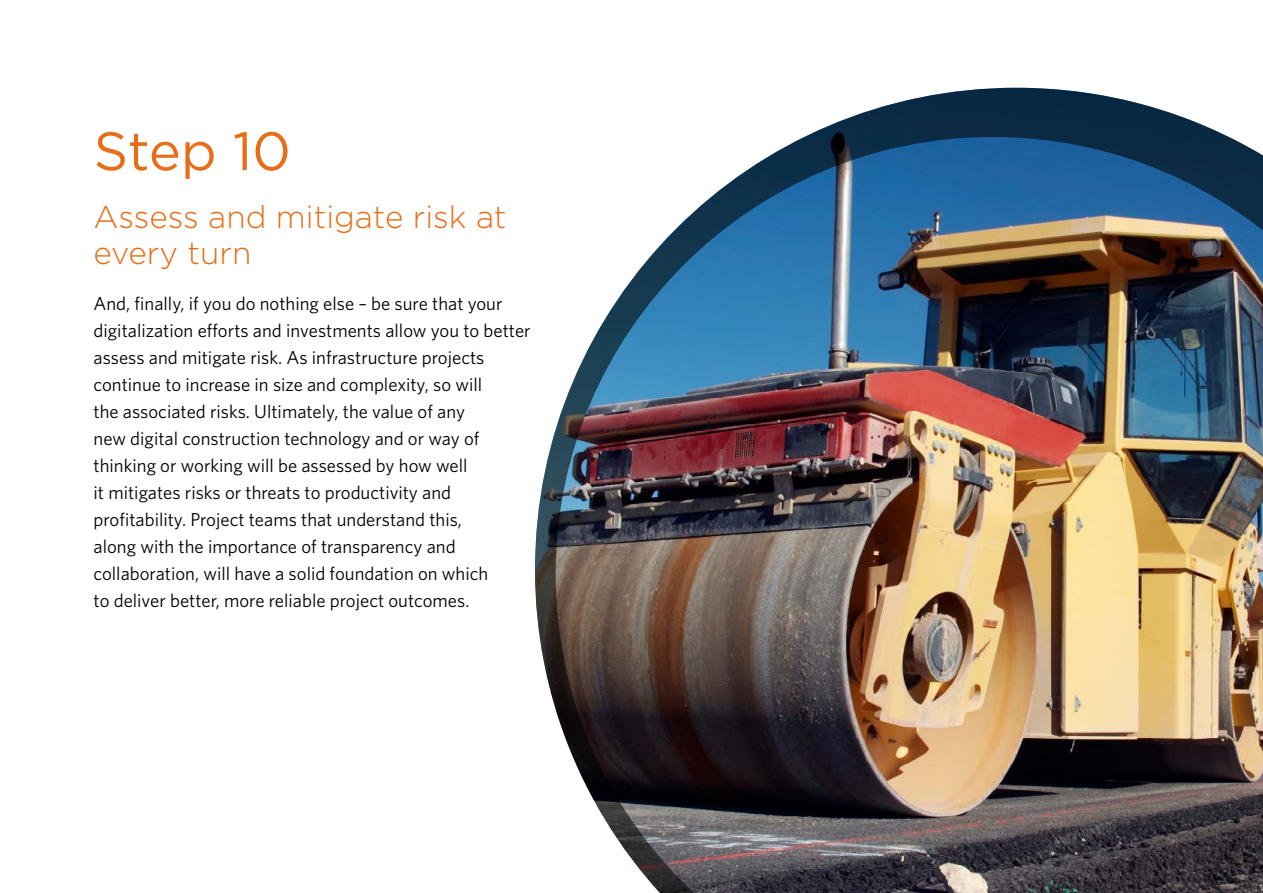
<style>
.page{position:relative;width:1263px;height:893px;background:#fff}
.page>*{position:absolute;margin:0;border:0;box-sizing:border-box;transform-origin:0 0}
.t1{font:54px "Gotham";letter-spacing:-.005em;color:#e86d17}
.t2{font:300 31.5px/36px "Gotham";color:#e86d17}
.t3{font:18.75px/27px "Whitney";color:#000}
</style>
<div class="page">
<img style="left:535px;top:88px;width:728px;height:805px">
<h1 class="t1" style="left:94px;top:116px;width:199px">Step 10</h1>
<h2 class="t2" style="left:94px;top:198px;width:414px">Assess and mitigate risk at every turn</h2>
<p class="t3" style="left:94px;top:290px;width:439px">And, finally, if you do nothing else – be sure that your digitalization efforts and investments allow you to better assess and mitigate risk. As infrastructure projects continue to increase in size and complexity, so will<br>the associated risks. Ultimately, the value of any<br>new digital construction technology and or way of thinking or working will be assessed by how well<br>it mitigates risks or threats to productivity and profitability. Project teams that understand this,<br>along with the importance of transparency and collaboration, will have a solid foundation on which<br>to deliver better, more reliable project outcomes.</p>
</div>
